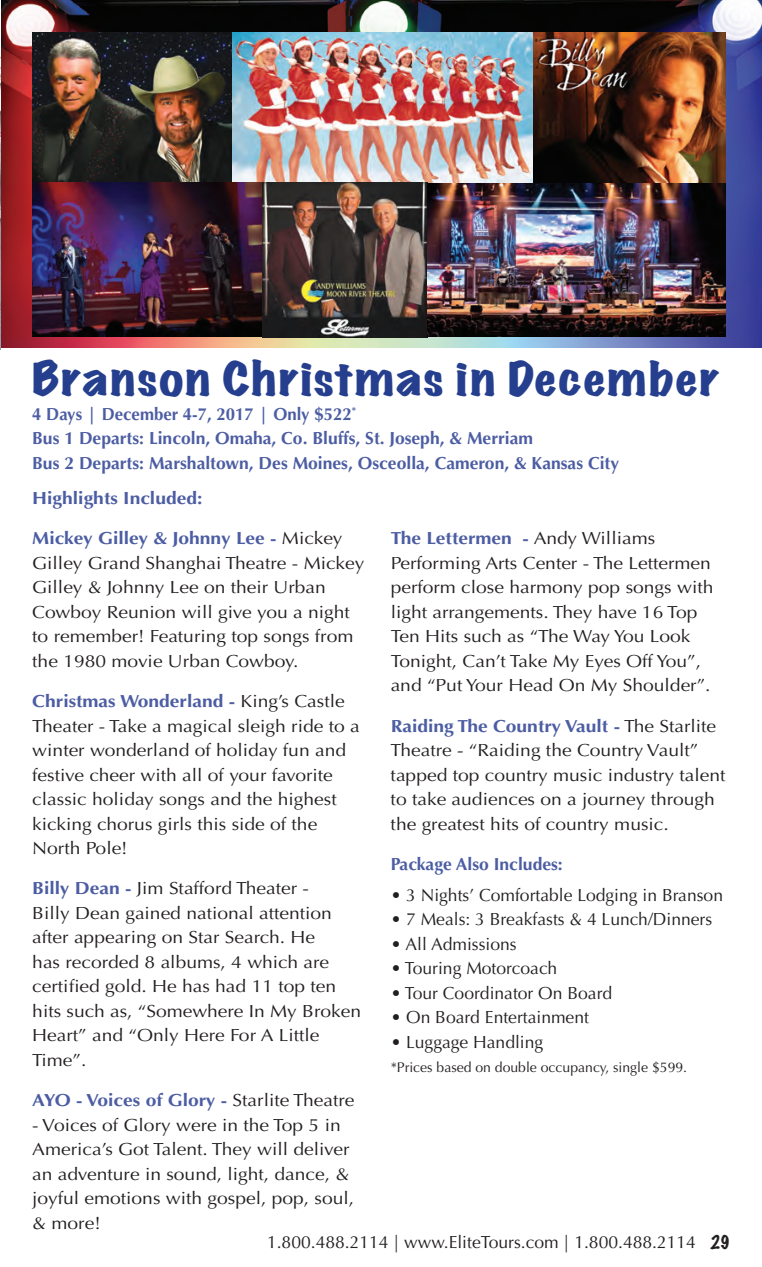
<style>
.page{position:relative;width:762px;height:1267px;background:#fff}
.page>*{position:absolute;margin:0;border:0;box-sizing:border-box;transform-origin:0 0}
.t1{font:expanded 42px "Marker Felt";letter-spacing:.035em;color:#253f8e;scale:1.18 1}
.t2{font:17.5px/24.5px "Optima";color:#231f20;scale:1.1 1}
.t3{font:17.5px "Optima";color:#231f20}
.t4{font:700 17.5px/24.5px "Optima";color:#4c5da3;scale:.96 1}
.t5{font:700 17.5px "Optima";color:#4c5da3;scale:1.1 1}
.t6{font:700 17.5px "Optima";color:#4c5da3}
.t7{font:14px "Optima";color:#231f20}
.s1{font-weight:700;color:#4c5da3}
.s2{font-weight:400;color:#231f20}
.s3{font-family:"Marker Felt";font-weight:100}
</style>
<div class="page">
<img style="left:1px;top:0;width:761px;height:347px">
<img style="left:0;top:56px;width:1px;height:293px">
<img style="left:32px;top:32px;width:693px;height:305px">
<svg style="left:756px;top:0;width:6px;height:2px"></svg>
<h1 class="t1" style="left:32px;top:357px;width:584px">Branson Christmas in December</h1>
<p class="t4" style="left:32px;top:401px;width:613px">4 Days | December 4-7, 2017 | Only $522<sup>*<br></sup>Bus 1 Departs: Lincoln, Omaha, Co. Bluffs, St. Joseph, &amp; Merriam<br>Bus 2 Departs: Marshaltown, Des Moines, Osceolla, Cameron, &amp; Kansas City</p>
<p class="t5" style="left:32px;top:487px;width:156px">Highlights Included:</p>
<p class="t2" style="left:32px;top:526px;width:303px"><span class="s1">Mickey Gilley &amp; Johnny Lee -</span> Mickey Gilley Grand Shanghai Theatre - Mickey Gilley &amp; Johnny Lee on their Urban Cowboy Reunion will give you a night to remember! Featuring top songs from the 1980 movie Urban Cowboy.</p>
<p class="t2" style="left:32px;top:689px;width:299px"><span class="s1">Christmas Wonderland -</span> King’s Castle Theater - Take a magical sleigh ride to a winter wonderland of holiday fun and festive cheer with all of your favorite classic holiday songs and the highest kicking chorus girls this side of the North Pole!</p>
<p class="t2" style="left:32px;top:876px;width:300px"><span class="s1">Billy Dean -</span> Jim Stafford Theater -<br>Billy Dean gained national attention after appearing on Star Search. He<br>has recorded 8 albums, 4 which are certified gold. He has had 11 top ten hits such as, “Somewhere In My Broken<br>Heart” and “Only Here For A Little<br>Time”.</p>
<p class="t5" style="left:32px;top:1089px;width:294px">AYO - Voices of Glory - <span class="s2">Starlite Theatre</span></p>
<p class="t2" style="left:32px;top:1112px;width:294px">- Voices of Glory were in the Top 5 in<br>America’s Got Talent. They will deliver an adventure in sound, light, dance, &amp; joyful emotions with gospel, pop, soul, &amp; more!</p>
<p class="t2" style="left:391px;top:526px;width:295px"><span class="s1">The Lettermen -</span> Andy Williams Performing Arts Center - The Lettermen perform close harmony pop songs with light arrangements. They have 16 Top Ten Hits such as “The Way You Look Tonight, Can’t Take My Eyes Off You”, and “Put Your Head On My Shoulder”.</p>
<p class="t2" style="left:391px;top:713px;width:306px"><span class="s1">Raiding The Country Vault -</span> The Starlite Theatre - “Raiding the Country Vault” tapped top country music industry talent to take audiences on a journey through the greatest hits of country music.</p>
<p class="t6" style="left:391px;top:853px;width:174px">Package Also Includes:</p>
<p class="t3" style="left:391px;top:884px;width:334px">• 3 Nights’ Comfortable Lodging in Branson</p>
<p class="t3" style="left:391px;top:909px;width:323px">• 7 Meals: 3 Breakfasts &amp; 4 Lunch/Dinners</p>
<p class="t3" style="left:391px;top:933px;width:128px">• All Admissions</p>
<p class="t3" style="left:391px;top:958px;width:168px">• Touring Motorcoach</p>
<p class="t3" style="left:391px;top:982px;width:223px">• Tour Coordinator On Board</p>
<p class="t3" style="left:391px;top:1007px;width:200px">• On Board Entertainment</p>
<p class="t3" style="left:391px;top:1031px;width:154px">• Luggage Handling</p>
<p class="t7" style="left:391px;top:1059px;width:298px">*Prices based on double occupancy, single $599.</p>
<p class="t3" style="left:267px;top:1231px;width:464px">1.800.488.2114 | www.EliteTours.com | 1.800.488.2114 <span class="s3">29</span></p>
</div>
